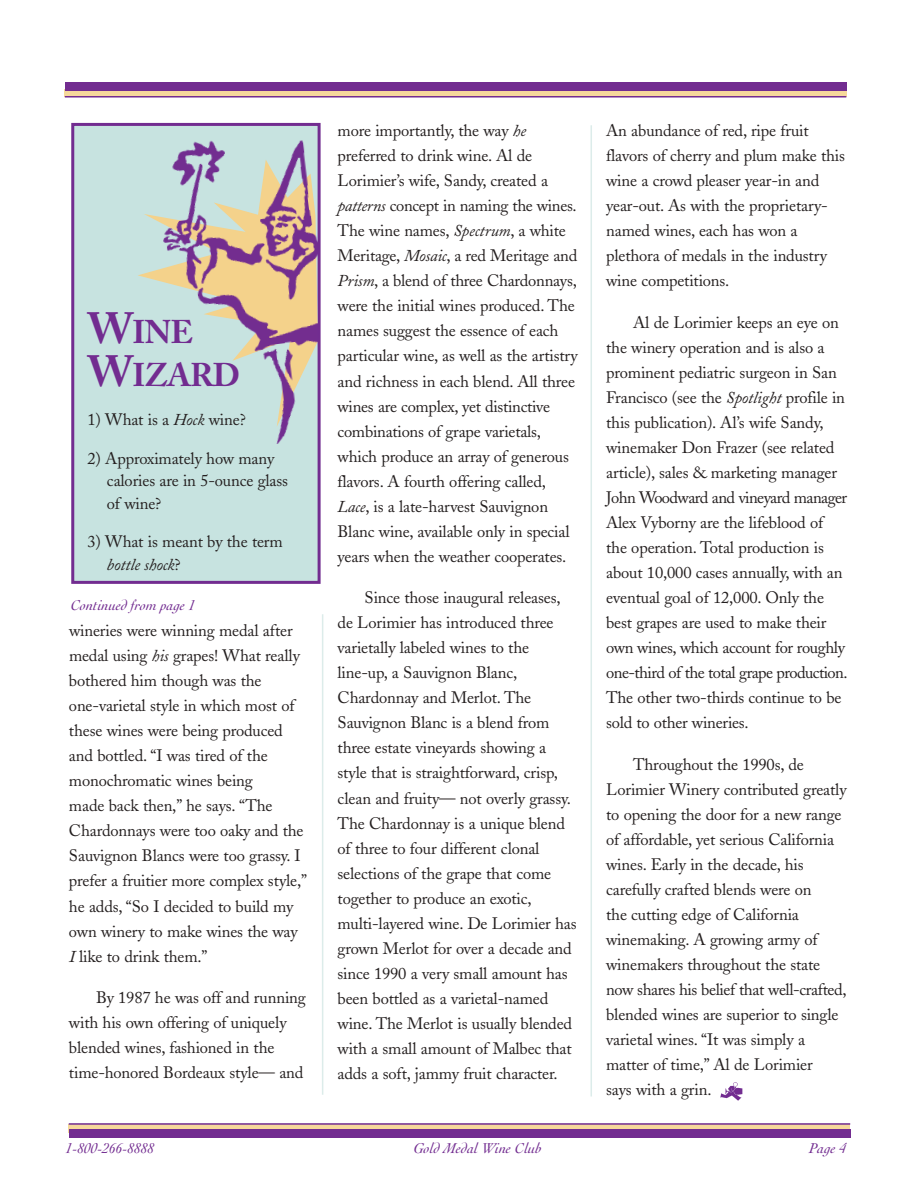
<style>
.page{position:relative;width:918px;height:1188px;background:#fff}
.page>*{position:absolute;margin:0;border:0;box-sizing:border-box;transform-origin:0 0}
.t1{font:700 32.7px/43.5px "Adobe Caslon";letter-spacing:-.025em;color:#722c90}
.t2{font:16.5px/25px "Adobe Caslon";letter-spacing:-.01em;color:#241f1f}
.t3{font:italic 15px "Cochin";color:#722c90}
.s1{font-size:43.5px}
.s2{font-style:italic}
</style>
<div class="page">
<div style="left:69px;top:1124px;width:781px;height:8px;background:#f6d89b"></div>
<div style="left:64px;top:89px;width:783px;height:8px;background:#f6d89b"></div>
<div style="left:73px;top:124px;width:246px;height:458px;background:#c7e3e0"></div>
<div style="left:71px;top:123px;width:250px;height:461px;border:3px solid #722c90"></div>
<hr style="left:69px;top:1123px;width:781px;height:2px;background:#722c90">
<div style="left:69px;top:1129px;width:781px;height:8px;background:#722c90"></div>
<hr style="left:322px;top:614px;width:1px;height:481px;background:#dcecea">
<hr style="left:591px;top:125px;width:1px;height:971px;background:#dcecea">
<hr style="left:65px;top:96px;width:781px;height:2px;background:#722c90">
<div style="left:65px;top:83px;width:781px;height:8px;background:#722c90"></div>
<svg style="left:138px;top:160px;width:180px;height:267px"></svg>
<img style="left:147px;top:122px;width:170px;height:322px">
<img style="left:721px;top:1083px;width:21px;height:18px">
<h1 class="t1" style="left:87px;top:314px;width:154px"><span class="s1">W</span>INE<br><span class="s1">W</span>IZARD</h1>
<p class="t2" style="left:87px;top:409px;width:160px">1) What is a <span class="s2">Hock</span> wine?</p>
<p class="t2" style="left:107px;top:449px;width:183px;line-height:22.5px;text-indent:-19px">2) Approximately how many calories are in 5-ounce glass of wine?</p>
<p class="t2" style="left:107px;top:533px;width:177px;line-height:22.5px;text-indent:-19px">3) What is meant by the term <span class="s2">bottle shock</span>?</p>
<p class="t3" style="left:71px;top:599px;width:126px">Continued from page 1</p>
<p class="t2" style="left:69px;top:620px;width:239px">wineries were winning medal after medal using <span class="s2">his</span> grapes! What really bothered him though was the one-varietal style in which most of these wines were being produced and bottled. “I was tired of the monochromatic wines being<br>made back then,” he says. “The<br>Chardonnays were too oaky and the<br>Sauvignon Blancs were too grassy. I prefer a fruitier more complex style,” he adds, “So I decided to build my own winery to make wines the way<br><span class="s2">I</span> like to drink them.”</p>
<p class="t2" style="left:69px;top:987px;width:238px;text-indent:27px">By 1987 he was off and running with his own offering of uniquely blended wines, fashioned in the time-honored Bordeaux style— and</p>
<p class="t2" style="left:338px;top:120px;width:242px">more importantly, the way <span class="s2">he </span>preferred to drink wine. Al de Lorimier’s wife, Sandy, created a <span class="s2">patterns</span> concept in naming the wines.<br>The wine names, <span class="s2">Spectrum</span>, a white Meritage, <span class="s2">Mosaic</span>, a red Meritage and <span class="s2">Prism</span>, a blend of three Chardonnays, were the initial wines produced. The names suggest the essence of each particular wine, as well as the artistry and richness in each blend. All three wines are complex, yet distinctive combinations of grape varietals, which produce an array of generous flavors. A fourth offering called, <span class="s2">Lace</span>, is a late-harvest Sauvignon Blanc wine, available only in special years when the weather cooperates.</p>
<p class="t2" style="left:338px;top:587px;width:241px;text-indent:27px">Since those inaugural releases, de Lorimier has introduced three varietally labeled wines to the line-up, a Sauvignon Blanc, Chardonnay and Merlot. The Sauvignon Blanc is a blend from three estate vineyards showing a style that is straightforward, crisp, clean and fruity— not overly grassy.<br>The Chardonnay is a unique blend of three to four different clonal selections of the grape that come together to produce an exotic, multi-layered wine. De Lorimier has grown Merlot for over a decade and since 1990 a very small amount has been bottled as a varietal-named wine. The Merlot is usually blended with a small amount of Malbec that adds a soft, jammy fruit character.</p>
<p class="t2" style="left:606px;top:120px;width:240px">An abundance of red, ripe fruit flavors of cherry and plum make this wine a crowd pleaser year-in and year-out. As with the proprietary&shy;named wines, each has won a plethora of medals in the industry wine competitions.</p>
<p class="t2" style="left:606px;top:311px;width:243px;text-indent:27px">Al de Lorimier keeps an eye on the winery operation and is also a prominent pediatric surgeon in San Francisco (see the <span class="s2">Spotlight</span> profile in this publication). Al’s wife Sandy, winemaker Don Frazer (see related article), sales &amp; marketing manager John Woodward and vineyard manager Alex Vyborny are the lifeblood of the operation. Total production is about 10,000 cases annually, with an eventual goal of 12,000. Only the best grapes are used to make their own wines, which account for roughly one-third of the total grape production.<br>The other two-thirds continue to be sold to other wineries.</p>
<p class="t2" style="left:606px;top:753px;width:242px;text-indent:27px">Throughout the 1990s, de<br>Lorimier Winery contributed greatly to opening the door for a new range of affordable, yet serious California wines. Early in the decade, his carefully crafted blends were on<br>the cutting edge of California winemaking. A growing army of winemakers throughout the state now shares his belief that well-crafted, blended wines are superior to single varietal wines. “It was simply a matter of time,” Al de Lorimier<br>says with a grin.</p>
<p class="t3" style="left:66px;top:1142px;width:90px">1-800-266-8888</p>
<p class="t3" style="left:414px;top:1142px;width:130px">Gold Medal Wine Club</p>
<p class="t3" style="left:809px;top:1142px;width:38px">Page 4</p>
</div>
